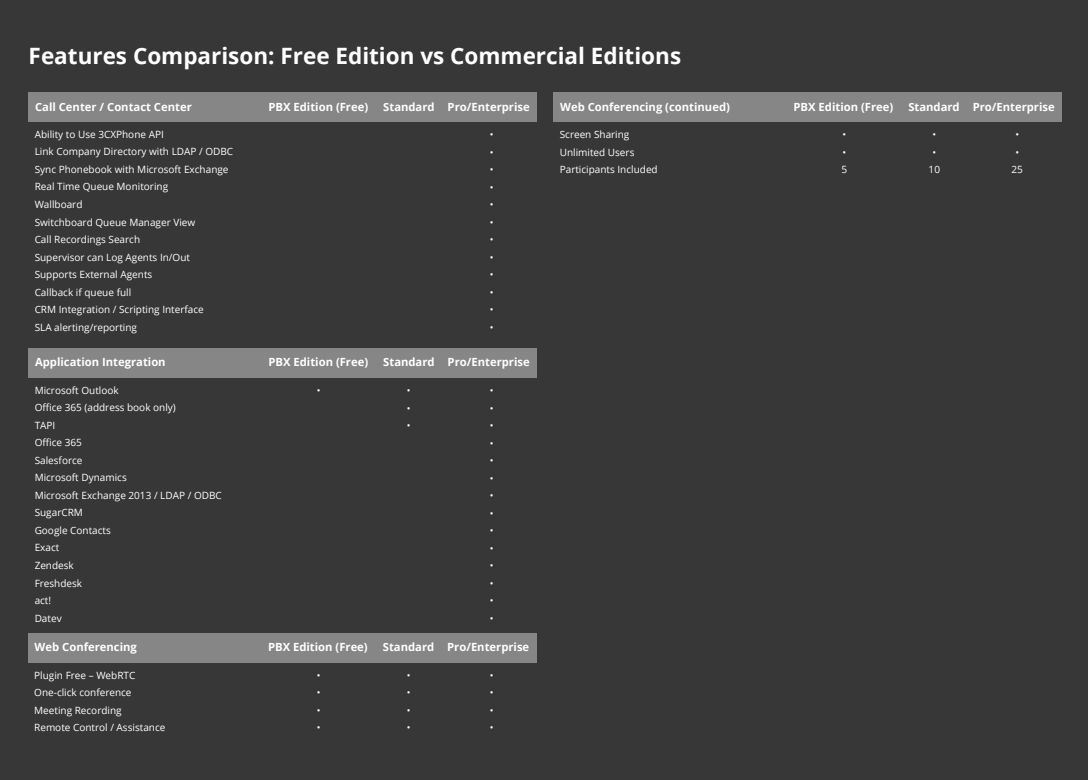
<style>
.page{position:relative;width:1088px;height:780px;background:#373737}
.page>*{position:absolute;margin:0;border:0;box-sizing:border-box;transform-origin:0 0}
.t1{font:700 22.5px "Open Sans";color:#fff}
.t2{font:700 11.25px "Open Sans";color:#fff}
.t3{font:10px/17.5px "Open Sans";color:#fff;text-align:justify}
</style>
<div class="page">
<div style="left:28px;top:92px;width:509px;height:30px;background:#868686"></div>
<div style="left:28px;top:348px;width:509px;height:29px;background:#868686"></div>
<div style="left:28px;top:633px;width:508px;height:29px;background:#868686"></div>
<div style="left:553px;top:93px;width:509px;height:29px;background:#868686"></div>
<h1 class="t1" style="left:29px;top:40px;width:654px">Features Comparison: Free Edition vs Commercial Editions</h1>
<p class="t2" style="left:35px;top:98px;width:158px">Call Center / Contact Center</p>
<p class="t2" style="left:268px;top:98px;width:101px">PBX Edition (Free)</p>
<p class="t2" style="left:383px;top:98px;width:148px">Standard Pro/Enterprise</p>
<p class="t3" style="left:35px;top:125px;width:200px;text-align:left">Ability to Use 3CXPhone API<br>Link Company Directory with LDAP / ODBC<br>Sync Phonebook with Microsoft Exchange<br>Real Time Queue Monitoring<br>Wallboard<br>Switchboard Queue Manager View<br>Call Recordings Search<br>Supervisor can Log Agents In/Out<br>Supports External Agents<br>Callback if queue full<br>CRM Integration / Scripting Interface<br>SLA alerting/reporting</p>
<p class="t3" style="left:490px;top:126px;width:5px">• • • • • • • • • • • •</p>
<p class="t2" style="left:35px;top:354px;width:132px">Application Integration</p>
<p class="t2" style="left:268px;top:354px;width:101px">PBX Edition (Free)</p>
<p class="t2" style="left:383px;top:354px;width:148px">Standard Pro/Enterprise</p>
<p class="t3" style="left:35px;top:381px;width:189px;text-align:left">Microsoft Outlook<br>Office 365 (address book only)<br>TAPI<br>Office 365<br>Salesforce<br>Microsoft Dynamics<br>Microsoft Exchange 2013 / LDAP / ODBC<br>SugarCRM<br>Google Contacts<br>Exact<br>Zendesk<br>Freshdesk<br>act!<br>Datev</p>
<p class="t3" style="left:407px;top:381px;width:5px">• • •</p>
<p class="t2" style="left:560px;top:99px;width:171px">Web Conferencing (continued)</p>
<p class="t2" style="left:793px;top:99px;width:101px">PBX Edition (Free)</p>
<p class="t2" style="left:908px;top:99px;width:148px">Standard Pro/Enterprise</p>
<p class="t3" style="left:560px;top:126px;width:99px;text-align:left">Screen Sharing<br>Unlimited Users<br>Participants Included</p>
<p class="t3" style="left:928px;top:126px;width:13px;text-align:center">•<br>•<br>10</p>
<p class="t3" style="left:841px;top:126px;width:7px">• • 5</p>
<p class="t3" style="left:1011px;top:126px;width:13px;text-align:center">•<br>•<br>25</p>
<p class="t3" style="left:317px;top:381px;width:5px">•</p>
<p class="t3" style="left:490px;top:381px;width:5px">• • • • • • • • • • • • • •</p>
<p class="t2" style="left:35px;top:639px;width:104px">Web Conferencing</p>
<p class="t2" style="left:268px;top:639px;width:101px">PBX Edition (Free)</p>
<p class="t2" style="left:383px;top:639px;width:148px">Standard Pro/Enterprise</p>
<p class="t3" style="left:34px;top:666px;width:133px;text-align:left">Plugin Free – WebRTC<br>One-click conference<br>Meeting Recording<br>Remote Control / Assistance</p>
<p class="t3" style="left:407px;top:666px;width:5px">• • • •</p>
<p class="t3" style="left:317px;top:666px;width:5px">• • • •</p>
<p class="t3" style="left:490px;top:666px;width:5px">• • • •</p>
</div>
